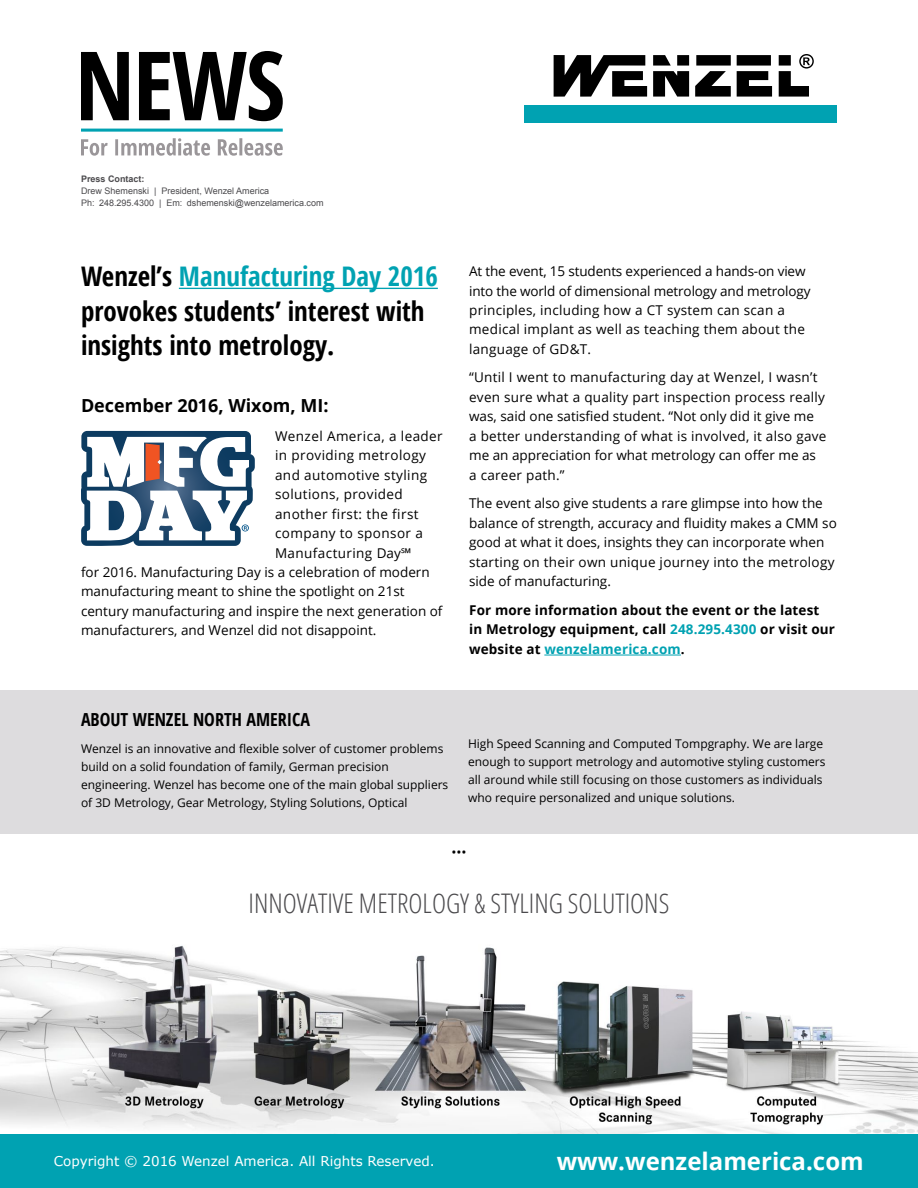
<style>
.page{position:relative;width:918px;height:1188px;background:#fff}
.page>*{position:absolute;margin:0;border:0;box-sizing:border-box;transform-origin:0 0}
.t1{font:700 condensed 27px/34.5px "Open Sans";color:#000}
.t2{font:300 condensed 27px "Open Sans";color:#4b4a4d}
.t3{font:700 24px "Open Sans";color:#fff}
.t4{font:700 condensed 18px "Open Sans";color:#000}
.t5{font:700 18px "Open Sans";color:#000}
.t6{font:13.5px/19.5px "Open Sans";letter-spacing:.02em;color:#000}
.t7{font:13.5px/19.5px "Open Sans";color:#000}
.t8{font:13.5px "Open Sans";letter-spacing:.03em;color:#000}
.t9{font:700 13.5px/19.5px "Open Sans";letter-spacing:.01em;color:#000}
.t10{font:13.5px "Verdana";color:#fff}
.t11{font:12px/18px "Open Sans";color:#000}
.t12{font:9px/12px "Arial";color:#4b4a4d}
.t13{font:700 9px "Arial";color:#4b4a4d}
.s1{color:#00a2b2}
</style>
<div class="page">
<img style="left:0;top:945px;width:918px;height:189px">
<div style="left:0;top:1134px;width:918px;height:54px;background:#00a2b2"></div>
<svg style="left:554px;top:54px;width:260px;height:43px"></svg>
<div style="left:525px;top:105px;width:312px;height:18px;background:#00a2b2"></div>
<div style="left:0;top:690px;width:918px;height:144px;background:#dddcde"></div>
<svg style="left:81px;top:138px;width:202px;height:18px"></svg>
<svg style="left:81px;top:51px;width:202px;height:70px"></svg>
<hr style="left:81px;top:129px;width:202px;height:3px;background:#00a2b2">
<hr style="left:179px;top:288px;width:259px;height:1px;background:#00a2b2">
<hr style="left:544px;top:655px;width:137px;height:1px;background:#00a2b2">
<svg style="left:81px;top:431px;width:174px;height:115px"></svg>
<p class="t13" style="left:81px;top:173px;width:65px">Press Contact:</p>
<p class="t12" style="left:81px;top:185px;width:244px">Drew Shemenski | President, Wenzel America<br>Ph: 248.295.4300 | Em: dshemenski@wenzelamerica.com</p>
<h1 class="t1" style="left:81px;top:259px;width:358px">Wenzel’s <span class="s1">Manufacturing Day 2016 </span>provokes students’ interest with insights into metrology.</h1>
<h3 class="t5" style="left:81px;top:393px;width:249px">December 2016, Wixom, MI:</h3>
<p class="t8" style="left:275px;top:426px;width:169px">Wenzel America, a leader</p>
<p class="t8" style="left:275px;top:446px;width:153px">in providing metrology</p>
<p class="t8" style="left:275px;top:465px;width:154px">and automotive styling</p>
<p class="t8" style="left:275px;top:485px;width:129px">solutions, provided</p>
<p class="t8" style="left:275px;top:504px;width:145px">another first: the first</p>
<p class="t8" style="left:275px;top:524px;width:149px">company to sponsor a</p>
<p class="t8" style="left:275px;top:543px;width:138px">Manufacturing Day℠</p>
<p class="t7" style="left:81px;top:562px;width:350px">for 2016. Manufacturing Day is a celebration of modern</p>
<p class="t7" style="left:81px;top:581px;width:325px">manufacturing meant to shine the spotlight on 21st</p>
<p class="t7" style="left:81px;top:601px;width:363px">century manufacturing and inspire the next generation of</p>
<p class="t7" style="left:81px;top:620px;width:297px">manufacturers, and Wenzel did not disappoint.</p>
<p class="t6" style="left:469px;top:261px;width:343px">At the event, 15 students experienced a hands-on view into the world of dimensional metrology and metrology principles, including how a CT system can scan a medical implant as well as teaching them about the language of GD&amp;T.</p>
<p class="t6" style="left:469px;top:367px;width:359px">“Until I went to manufacturing day at Wenzel, I wasn’t even sure what a quality part inspection process really was, said one satisfied student. “Not only did it give me<br>a better understanding of what is involved, it also gave me an appreciation for what metrology can offer me as a career path.”</p>
<p class="t7" style="left:469px;top:493px;width:369px">The event also give students a rare glimpse into how the balance of strength, accuracy and fluidity makes a CMM so good at what it does, insights they can incorporate when starting on their own unique journey into the metrology side of manufacturing.</p>
<p class="t9" style="left:469px;top:600px;width:367px">For more information about the event or the latest in Metrology equipment, call <span class="s1">248.295.4300</span> or visit our website at <span class="s1">wenzelamerica.com</span>.</p>
<h3 class="t4" style="left:81px;top:707px;width:229px">About Wenzel North America</h3>
<p class="t11" style="left:81px;top:739px;width:369px">Wenzel is an innovative and flexible solver of customer problems build on a solid foundation of family, German precision engineering. Wenzel has become one of the main global suppliers of 3D Metrology, Gear Metrology, Styling Solutions, Optical</p>
<p class="t11" style="left:468px;top:734px;width:359px">High Speed Scanning and Computed Tompgraphy. We are large enough to support metrology and automotive styling customers all around while still focusing on those customers as individuals who require personalized and unique solutions.</p>
<p class="t7" style="left:451px;top:842px;width:17px">•••</p>
<h1 class="t2" style="left:249px;top:885px;width:420px">INNOVATIVE METROLOGY &amp; STYLI NG SOLUTI ONS</h1>
<p class="t10" style="left:54px;top:1152px;width:382px">Copyright © 2016 Wenzel America. All Rights Reserved.</p>
<h2 class="t3" style="left:557px;top:1145px;width:309px">www.wenzelamerica.com</h2>
</div>
